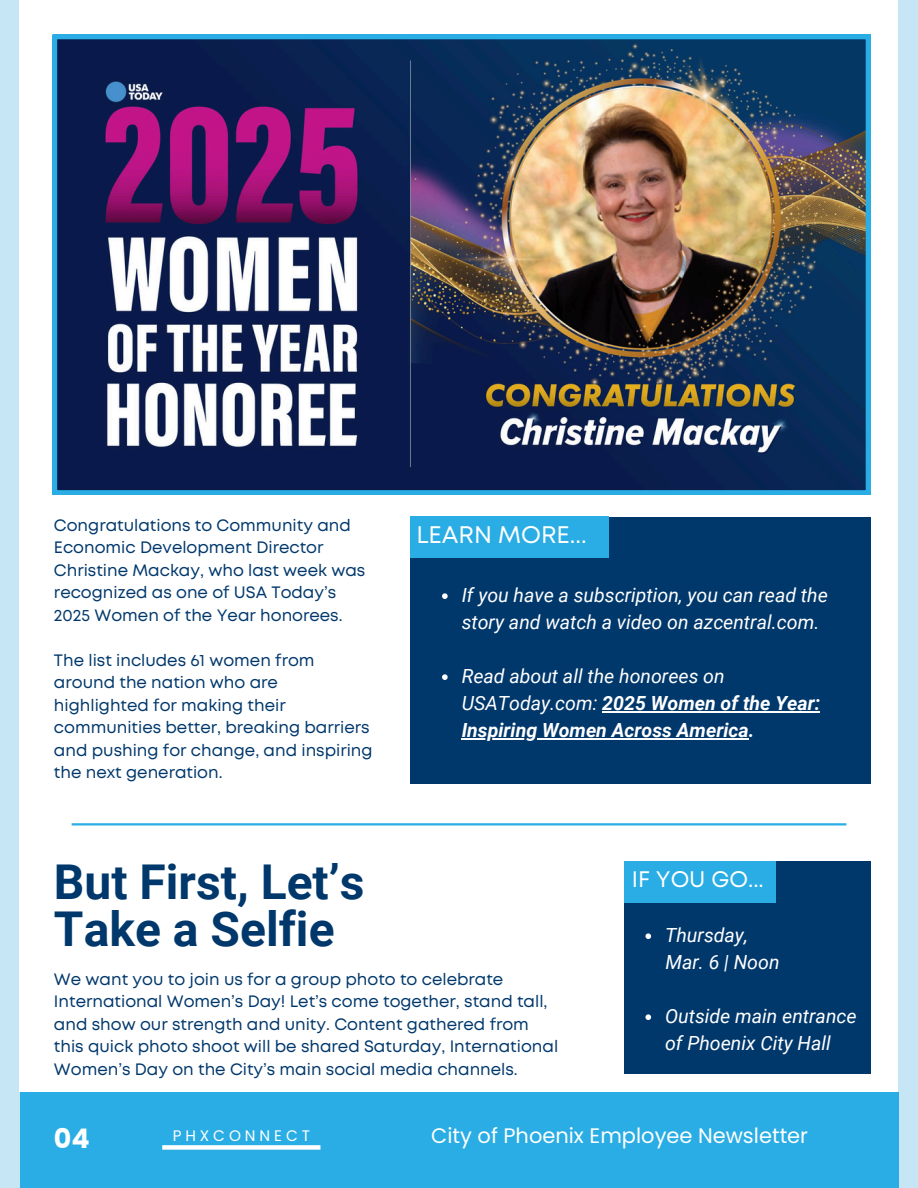
<style>
.page{position:relative;width:918px;height:1188px;background:#c7e6f5}
.page>*{position:absolute;margin:0;border:0;box-sizing:border-box;transform-origin:0 0}
.t1{font:700 48px/47.2px "Roboto";color:#00386c}
.t2{font:700 27px "Poppins";color:#fff}
.t3{font:24px "Mont";color:#fff}
.t4{font:22.5px "Mont";color:#fff}
.t5{font:21px "Poppins";color:#fff}
.t6{font:italic 19.5px/27px "Roboto";color:#fff}
.t7{font:italic 700 19.5px "Roboto";color:#fff}
.t8{font:16.5px/22.5px "Mont";color:#00386c}
.t9{font:15.3px "Poppins";letter-spacing:.255em;color:#fff}
.s1{font-weight:700}
</style>
<div class="page">
<div style="left:20px;top:0;width:878px;height:1092px;background:#fff"></div>
<div style="left:20px;top:1092px;width:878px;height:96px;background:#29ade4"></div>
<div style="left:162px;top:1145px;width:158px;height:5px;background:#fff"></div>
<hr style="left:72px;top:823px;width:774px;height:2px;background:#29ade4">
<div style="left:624px;top:861px;width:246px;height:213px;background:#00386c"></div>
<img style="left:53px;top:35px;width:817px;height:460px">
<div style="left:410px;top:517px;width:460px;height:266px;background:#00386c"></div>
<svg style="left:442px;top:593px;width:6px;height:6px"></svg>
<svg style="left:442px;top:674px;width:6px;height:6px"></svg>
<hr style="left:602px;top:711px;width:218px;height:2px;background:#fff">
<hr style="left:462px;top:738px;width:287px;height:2px;background:#fff">
<svg style="left:645px;top:933px;width:6px;height:6px"></svg>
<svg style="left:645px;top:1014px;width:6px;height:6px"></svg>
<div style="left:410px;top:517px;width:198px;height:41px;background:#29ade4"></div>
<div style="left:624px;top:861px;width:152px;height:42px;background:#29ade4"></div>
<p class="t8" style="left:54px;top:515px;width:313px">Congratulations to Community and Economic Development Director Christine Mackay, who last week was recognized as one of USA Today’s 2025 Women of the Year honorees.</p>
<h2 class="t8" style="left:54px;top:650px;width:320px">The list includes 61 women from around the nation who are highlighted for making their communities better, breaking barriers and pushing for change, and inspiring the next generation.</h2>
<h4 class="t3" style="left:416px;top:526px;width:172px">LEARN MORE...</h4>
<p class="t6" style="left:462px;top:582px;width:368px">If you have a subscription, you can read the story and watch a video on azcentral.com.</p>
<p class="t6" style="left:462px;top:663px;width:360px">Read about all the honorees on<br>USAToday.com: <span class="s1">2025 Women of the Year:</span></p>
<h2 class="t7" style="left:462px;top:719px;width:294px">Inspiring Women Across America.</h2>
<h1 class="t1" style="left:54px;top:858px;width:312px">But First, Let’s<br>Take a Selfie</h1>
<p class="t8" style="left:54px;top:969px;width:506px">We want you to join us for a group photo to celebrate International Women’s Day! Let’s come together, stand tall, and show our strength and unity. Content gathered from this quick photo shoot will be shared Saturday, International Women’s Day on the City’s main social media channels.</p>
<p class="t4" style="left:632px;top:870px;width:133px">IF YOU GO...</p>
<h3 class="t6" style="left:665px;top:922px;width:84px">Thursday,</h3>
<p class="t6" style="left:665px;top:949px;width:116px">Mar. 6 | Noon</p>
<p class="t6" style="left:665px;top:1003px;width:193px">Outside main entrance of Phoenix City Hall</p>
<p class="t2" style="left:54px;top:1119px;width:37px">04</p>
<p class="t5" style="left:431px;top:1121px;width:378px">City of Phoenix Employee Newsletter</p>
<p class="t9" style="left:173px;top:1125px;width:139px">PHXCONNECT</p>
</div>
